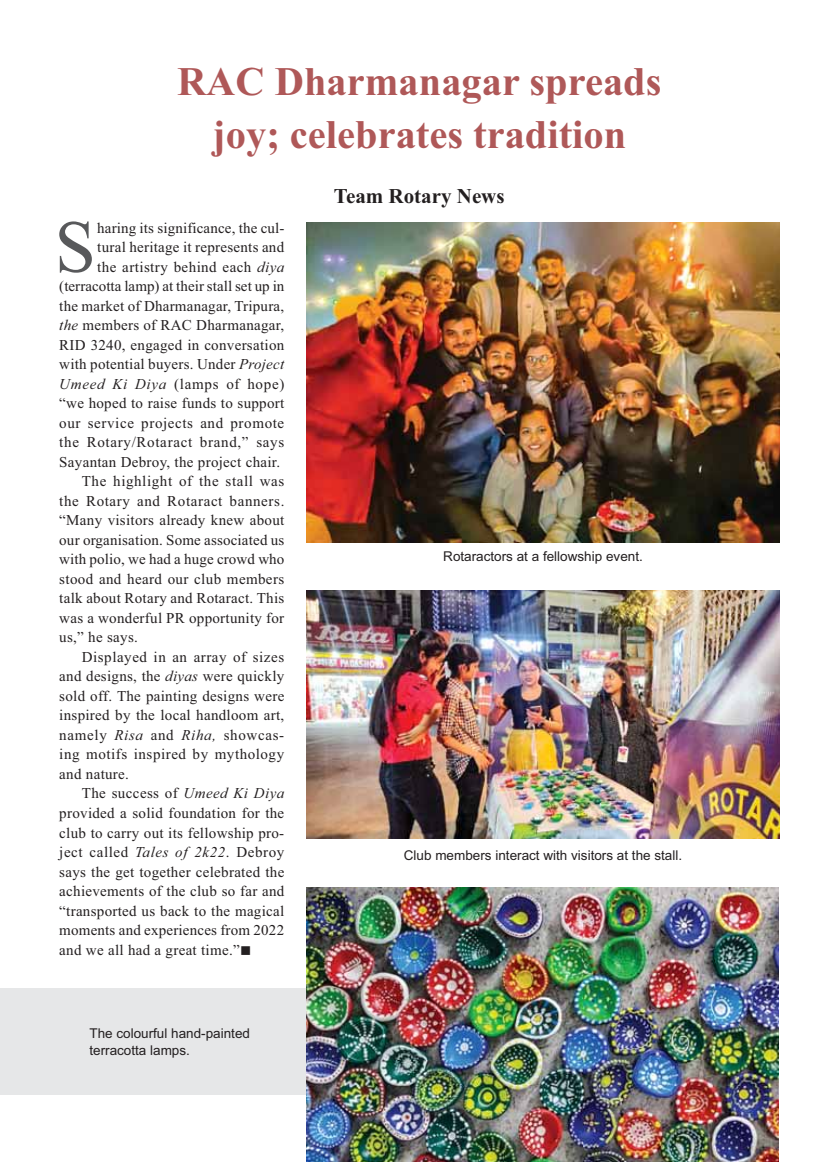
<style>
.page{position:relative;width:838px;height:1162px;background:#fff}
.page>*{position:absolute;margin:0;border:0;box-sizing:border-box;transform-origin:0 0}
.t1{font:73.95px "Times New Roman";color:#58595b}
.t2{font:700 40.5px/52.7px "Times New Roman";color:#af5858;text-align:center}
.t3{font:700 21px "Times New Roman";color:#231f20}
.t4{font:15px "Times New Roman";letter-spacing:.02em;color:#231f20}
.t5{font:15px "Times New Roman";letter-spacing:.04em;color:#231f20}
.t6{font:15px "Times New Roman";letter-spacing:.045em;color:#231f20}
.t7{font:13.5px/17.5px "Arial";color:#231f20}
.s1{font-style:italic}
</style>
<div class="page">
<div style="left:0;top:988px;width:311px;height:106px;background:#e6e7e8"></div>
<img style="left:306px;top:887px;width:473px;height:274px">
<img style="left:307px;top:590px;width:472px;height:248px">
<img style="left:307px;top:222px;width:472px;height:320px">
<h2 class="t2" style="left:177px;top:60px;width:486px">RAC Dharmanagar spreads joy; celebrates tradition</h2>
<h3 class="t3" style="left:334px;top:188px;width:172px">Team Rotary News</h3>
<h1 class="t1" style="left:55px;top:220px;width:43px">S</h1>
<p class="t4" style="left:97px;top:222px;width:189px">haring its significance, the cul-</p>
<p class="t4" style="left:97px;top:241px;width:188px">tural heritage it represents and</p>
<p class="t4" style="left:97px;top:261px;width:189px">the artistry behind each <span class="s1">diya</span></p>
<p class="t4" style="left:59px;top:280px;width:227px">(terracotta lamp) at their stall set up in</p>
<p class="t4" style="left:59px;top:300px;width:226px">the market of Dharmanagar, Tripura,</p>
<p class="t4" style="left:59px;top:319px;width:227px"><span class="s1">the</span> members of RAC Dharmanagar,</p>
<p class="t4" style="left:59px;top:339px;width:227px">RID 3240, engaged in conversation</p>
<p class="t4" style="left:59px;top:358px;width:227px">with potential buyers. Under <span class="s1">Project</span></p>
<p class="t6" style="left:59px;top:378px;width:227px"><span class="s1">Umeed Ki Diya</span> (lamps of hope)</p>
<p class="t4" style="left:59px;top:397px;width:227px">“we hoped to raise funds to support</p>
<p class="t5" style="left:59px;top:417px;width:226px">our service projects and promote</p>
<p class="t6" style="left:59px;top:436px;width:226px">the Rotary/Rotaract brand,” says</p>
<p class="t4" style="left:59px;top:456px;width:222px">Sayantan Debroy, the project chair.</p>
<p class="t5" style="left:82px;top:475px;width:204px">The highlight of the stall was</p>
<p class="t5" style="left:59px;top:495px;width:227px">the Rotary and Rotaract banners.</p>
<p class="t4" style="left:59px;top:514px;width:227px">“Many visitors already knew about</p>
<p class="t4" style="left:59px;top:534px;width:227px">our organisation. Some associated us</p>
<p class="t4" style="left:59px;top:553px;width:227px">with polio, we had a huge crowd who</p>
<p class="t4" style="left:59px;top:573px;width:226px">stood and heard our club members</p>
<p class="t4" style="left:59px;top:592px;width:227px">talk about Rotary and Rotaract. This</p>
<p class="t4" style="left:59px;top:612px;width:227px">was a wonderful PR opportunity for</p>
<p class="t4" style="left:59px;top:631px;width:80px">us,” he says.</p>
<p class="t4" style="left:82px;top:651px;width:204px">Displayed in an array of sizes</p>
<p class="t4" style="left:59px;top:670px;width:226px">and designs, the <span class="s1">diyas</span> were quickly</p>
<p class="t4" style="left:59px;top:690px;width:227px">sold off. The painting designs were</p>
<p class="t4" style="left:59px;top:709px;width:227px">inspired by the local handloom art,</p>
<p class="t6" style="left:59px;top:729px;width:226px">namely <span class="s1">Risa</span> and <span class="s1">Riha,</span> showcas-</p>
<p class="t4" style="left:59px;top:748px;width:226px">ing motifs inspired by mythology</p>
<p class="t4" style="left:59px;top:768px;width:71px">and nature.</p>
<p class="t4" style="left:82px;top:787px;width:204px">The success of <span class="s1">Umeed Ki Diya</span></p>
<p class="t4" style="left:59px;top:807px;width:227px">provided a solid foundation for the</p>
<p class="t4" style="left:59px;top:826px;width:226px">club to carry out its fellowship pro-</p>
<p class="t5" style="left:59px;top:846px;width:227px">ject called <span class="s1">Tales of 2k22</span>. Debroy</p>
<p class="t4" style="left:59px;top:865px;width:227px">says the get together celebrated the</p>
<p class="t4" style="left:59px;top:885px;width:227px">achievements of the club so far and</p>
<p class="t4" style="left:59px;top:904px;width:227px">“transported us back to the magical</p>
<p class="t4" style="left:59px;top:924px;width:226px">moments and experiences from 2022</p>
<p class="t4" style="left:59px;top:943px;width:182px">and we all had a great time.”</p>
<p class="t7" style="left:89px;top:1025px;width:162px">The colourful hand-painted terracotta lamps.</p>
<p class="t7" style="left:443px;top:549px;width:201px">Rotaractors at a fellowship event.</p>
<p class="t7" style="left:404px;top:847px;width:280px">Club members interact with visitors at the stall.</p>
</div>
